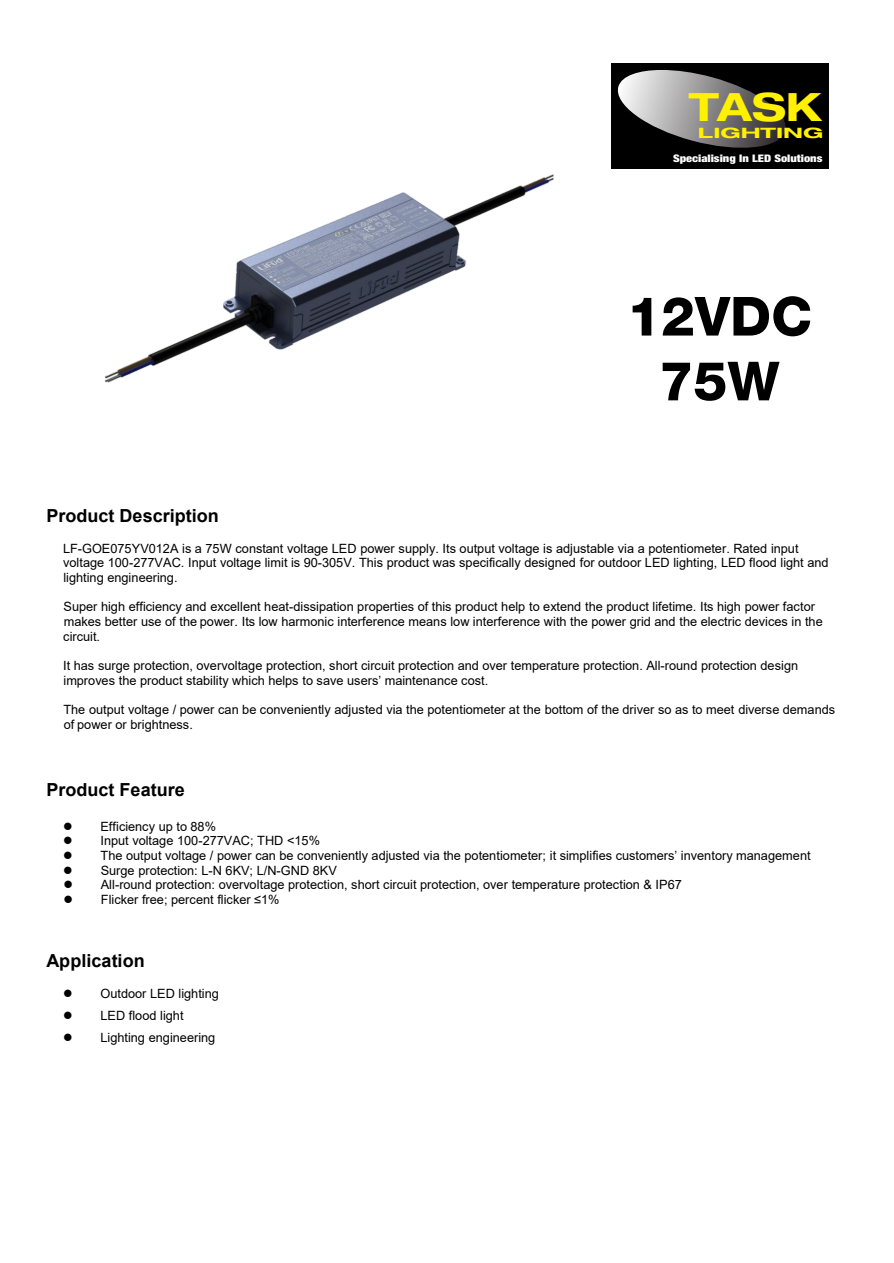
<style>
.page{position:relative;width:894px;height:1263px;background:#fff}
.page>*{position:absolute;margin:0;border:0;box-sizing:border-box;transform-origin:0 0}
.t1{font:800 54px/64.8px "Helvetica Neue LT Std";color:#000;text-align:center}
.t2{font:700 expanded 39px "Helvetica Neue LT Std";color:#fff100;scale:1.06 1}
.t3{font:700 18px "Arial";color:#000}
.t4{font:700 expanded 14.25px "Helvetica Neue LT Std";color:#fff100;scale:1.5 1}
.t5{font:12.75px/14.7px "Arial";letter-spacing:-.005em;color:#000}
.t6{font:900 condensed 10.35px "Helvetica Neue LT Std";color:#fff;scale:1.19 1}
</style>
<div class="page">
<img style="left:104px;top:174px;width:450px;height:209px">
<div style="left:610px;top:63px;width:218px;height:106px;background:#000"></div>
<svg style="left:617px;top:70px;width:169px;height:78px"></svg>
<p class="t2" style="left:688px;top:82px;width:127px">TASK</p>
<p class="t4" style="left:697px;top:124px;width:85px">LIGHTING</p>
<p class="t6" style="left:672px;top:152px;width:127px">Specialising In LED Solutions</p>
<p class="t1" style="left:626px;top:284px;width:187px">12VDC<br>75W</p>
<p class="t3" style="left:46px;top:503px;width:174px">Product Description</p>
<p class="t5" style="left:63px;top:541px;width:766px">LF-GOE075YV012A is a 75W constant voltage LED power supply. Its output voltage is adjustable via a potentiometer. Rated input voltage 100-277VAC. Input voltage limit is 90-305V. This product was specifically designed for outdoor LED lighting, LED flood light and lighting engineering.</p>
<p class="t5" style="left:63px;top:599px;width:760px">Super high efficiency and excellent heat-dissipation properties of this product help to extend the product lifetime. Its high power factor makes better use of the power. Its low harmonic interference means low interference with the power grid and the electric devices in the circuit.</p>
<p class="t5" style="left:63px;top:658px;width:736px">It has surge protection, overvoltage protection, short circuit protection and over temperature protection. All-round protection design improves the product stability which helps to save users’ maintenance cost.</p>
<p class="t5" style="left:63px;top:702px;width:773px">The output voltage / power can be conveniently adjusted via the potentiometer at the bottom of the driver so as to meet diverse demands of power or brightness.</p>
<p class="t3" style="left:46px;top:777px;width:140px">Product Feature</p>
<p class="t5" style="left:63px;top:819px;width:154px">● Efficiency up to 88%</p>
<p class="t5" style="left:63px;top:833px;width:258px">● Input voltage 100-277VAC; THD &lt;15%</p>
<p class="t5" style="left:63px;top:848px;width:748px">● The output voltage / power can be conveniently adjusted via the potentiometer; it simplifies customers’ inventory management</p>
<p class="t5" style="left:63px;top:863px;width:275px">● Surge protection: L-N 6KV; L/N-GND 8KV</p>
<p class="t5" style="left:63px;top:877px;width:619px">● All-round protection: overvoltage protection, short circuit protection, over temperature protection &amp; IP67</p>
<p class="t5" style="left:63px;top:892px;width:217px">● Flicker free; percent flicker ≤1%</p>
<p class="t3" style="left:46px;top:948px;width:100px">Application</p>
<p class="t5" style="left:63px;top:986px;width:157px">● Outdoor LED lighting</p>
<p class="t5" style="left:63px;top:1008px;width:122px">● LED flood light</p>
<p class="t5" style="left:63px;top:1030px;width:154px">● Lighting engineering</p>
</div>
